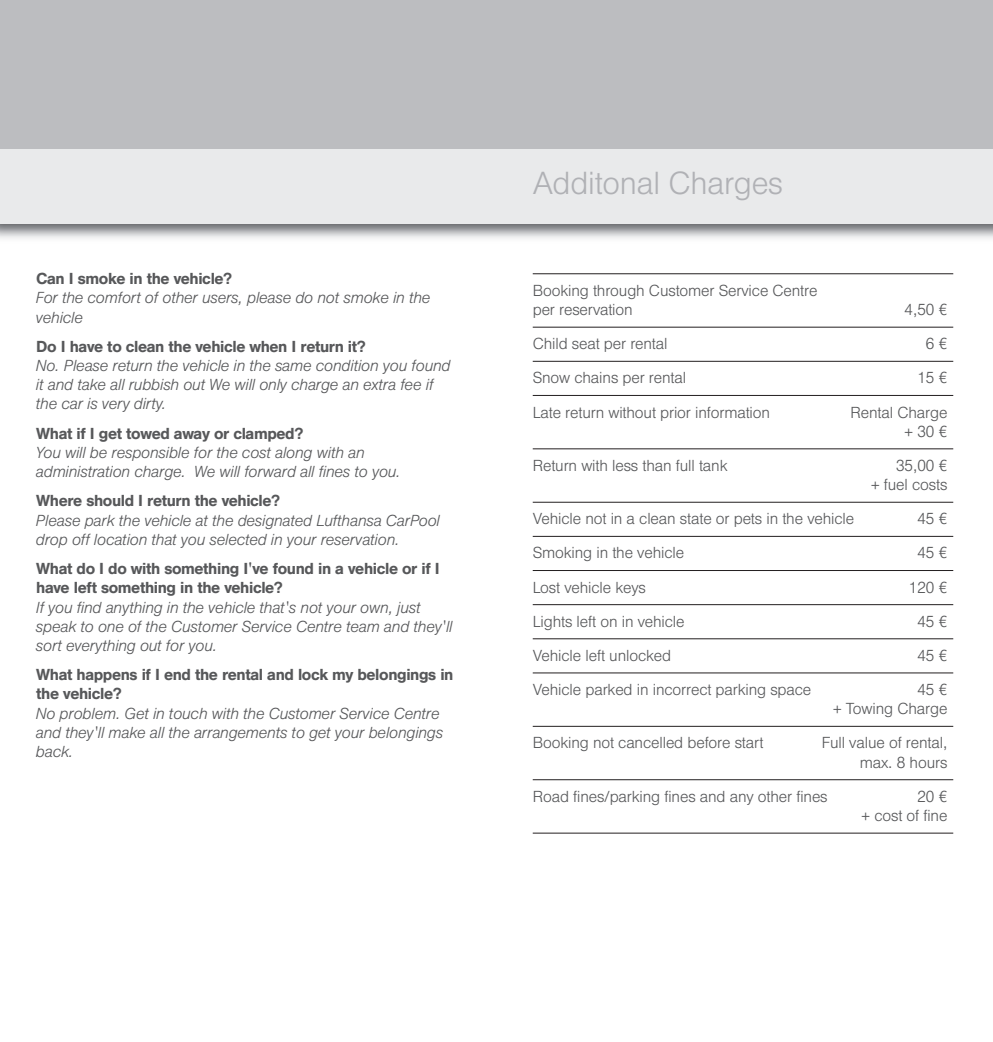
<style>
.page{position:relative;width:993px;height:1042px;background:#fff}
.page>*{position:absolute;margin:0;border:0;box-sizing:border-box;transform-origin:0 0}
.t1{font:300 31.5px "Helvetica DLH";color:#b0b1b5}
.t2{font:italic 300 15.75px/19.2px "Helvetica DLH";color:#57585a}
.t3{font:300 15.75px/19.2px "Helvetica DLH";color:#57585a;text-align:right}
.t4{font:500 15.75px/19.2px "Helvetica DLH";color:#57585a}
</style>
<div class="page">
<div style="left:0;top:0;width:992px;height:223px;background:#bcbdc0"></div>
<div style="left:0;top:149px;width:992px;height:74px;background:#e9eaeb"></div>
<hr style="left:532px;top:273px;width:420px;height:1px;background:#231f20">
<hr style="left:532px;top:327px;width:420px;height:1px;background:#231f20">
<hr style="left:532px;top:361px;width:420px;height:1px;background:#231f20">
<hr style="left:532px;top:395px;width:420px;height:1px;background:#231f20">
<hr style="left:532px;top:448px;width:420px;height:1px;background:#231f20">
<hr style="left:532px;top:502px;width:420px;height:1px;background:#231f20">
<hr style="left:532px;top:536px;width:420px;height:1px;background:#231f20">
<hr style="left:532px;top:570px;width:420px;height:1px;background:#231f20">
<hr style="left:532px;top:604px;width:420px;height:1px;background:#231f20">
<hr style="left:532px;top:638px;width:420px;height:1px;background:#231f20">
<hr style="left:532px;top:672px;width:420px;height:1px;background:#231f20">
<hr style="left:532px;top:726px;width:420px;height:1px;background:#231f20">
<hr style="left:532px;top:779px;width:420px;height:1px;background:#231f20">
<hr style="left:532px;top:832px;width:420px;height:1px;background:#231f20">
<p class="t4" style="left:36px;top:269px;width:197px">Can I smoke in the vehicle?</p>
<p class="t2" style="left:36px;top:288px;width:396px">For the comfort of other users, please do not smoke in the vehicle</p>
<p class="t4" style="left:36px;top:337px;width:330px">Do I have to clean the vehicle when I return it?</p>
<p class="t2" style="left:36px;top:356px;width:416px">No. Please return the vehicle in the same condition you found it and take all rubbish out We will only charge an extra fee if the car is very dirty.</p>
<p class="t4" style="left:36px;top:423px;width:268px">What if I get towed away or clamped?</p>
<p class="t2" style="left:36px;top:443px;width:366px">You will be responsible for the cost along with an administration charge. We will forward all fines to you.</p>
<p class="t4" style="left:36px;top:491px;width:245px">Where should I return the vehicle?</p>
<p class="t2" style="left:36px;top:510px;width:405px">Please park the vehicle at the designated Lufthansa CarPool drop off location that you selected in your reservation.</p>
<p class="t4" style="left:36px;top:559px;width:404px">What do I do with something I've found in a vehicle or if I have left something in the vehicle?</p>
<p class="t2" style="left:36px;top:597px;width:418px">If you find anything in the vehicle that's not your own, just speak to one of the Customer Service Centre team and they'll sort everything out for you.</p>
<p class="t4" style="left:36px;top:665px;width:418px">What happens if I end the rental and lock my belongings in the vehicle?</p>
<p class="t2" style="left:36px;top:704px;width:408px">No problem. Get in touch with the Customer Service Centre and they'll make all the arrangements to get your belongings back.</p>
<h1 class="t1" style="left:532px;top:165px;width:251px">Additonal Charges</h1>
<p class="t3" style="left:532px;top:281px;width:286px;text-align:left">Booking through Customer Service Centre per reservation</p>
<p class="t3" style="left:904px;top:300px;width:44px">4,50 €</p>
<p class="t3" style="left:532px;top:334px;width:136px">Child seat per rental</p>
<p class="t3" style="left:925px;top:334px;width:23px">6 €</p>
<p class="t3" style="left:532px;top:368px;width:155px">Snow chains per rental</p>
<p class="t3" style="left:917px;top:368px;width:31px">15 €</p>
<p class="t3" style="left:532px;top:402px;width:239px">Late return without prior information</p>
<p class="t3" style="left:850px;top:402px;width:98px">Rental Charge +30€</p>
<p class="t3" style="left:532px;top:456px;width:196px">Return with less than full tank</p>
<p class="t3" style="left:870px;top:456px;width:78px">35,00 €<br>+ fuel costs</p>
<p class="t3" style="left:532px;top:509px;width:323px">Vehicle not in a clean state or pets in the vehicle</p>
<p class="t3" style="left:917px;top:509px;width:31px">45 €</p>
<p class="t3" style="left:532px;top:543px;width:153px">Smoking in the vehicle</p>
<p class="t3" style="left:917px;top:543px;width:31px">45 €</p>
<p class="t3" style="left:532px;top:577px;width:114px">Lost vehicle keys</p>
<p class="t3" style="left:908px;top:577px;width:40px">120 €</p>
<p class="t3" style="left:532px;top:612px;width:153px">Lights left on in vehicle</p>
<p class="t3" style="left:917px;top:612px;width:31px">45 €</p>
<p class="t3" style="left:532px;top:646px;width:140px">Vehicle left unlocked</p>
<p class="t3" style="left:917px;top:646px;width:31px">45 €</p>
<p class="t3" style="left:532px;top:680px;width:280px">Vehicle parked in incorrect parking space</p>
<p class="t3" style="left:832px;top:680px;width:116px">45 €<br>+ Towing Charge</p>
<p class="t3" style="left:532px;top:733px;width:232px">Booking not cancelled before start</p>
<p class="t3" style="left:821px;top:733px;width:127px">Full value of rental, max. 8 hours</p>
<p class="t3" style="left:532px;top:787px;width:296px">Road fines/parking fines and any other fines</p>
<p class="t3" style="left:861px;top:787px;width:87px">20 €<br>+ cost of fine</p>
</div>
